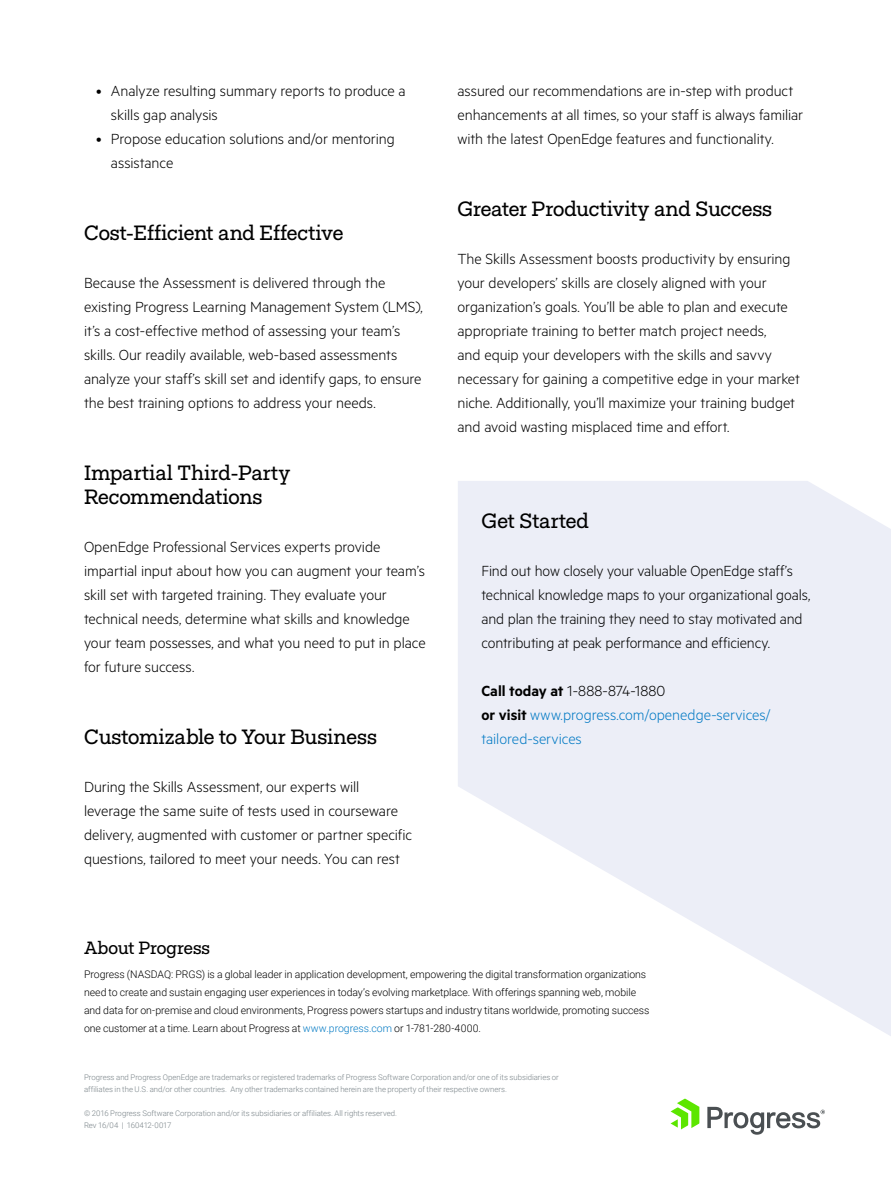
<style>
.page{position:relative;width:891px;height:1188px;background:#fff}
.page>*{position:absolute;margin:0;border:0;box-sizing:border-box;transform-origin:0 0}
.t1{font:21px/24px "Fakt Slab Pro";letter-spacing:-.01em;color:#000}
.t2{font:18px "Fakt Slab Pro";color:#000}
.t3{font:300 16.5px/24px "Metric";letter-spacing:-.005em;color:#000}
.t4{font:300 16.5px/24px "Metric";color:#037ac4}
.t5{font:300 10.5px/18px "Roboto";letter-spacing:-.005em;color:#000}
.t6{font:300 7.8px/12px "Roboto";color:#788287}
.s1{font-weight:600;color:#000}
.s2{color:#000}
.s3{color:#037ac4}
</style>
<div class="page">
<svg style="left:458px;top:481px;width:433px;height:555px;fill:#eceef7"></svg>
<svg style="left:671px;top:1099px;width:28px;height:30px"></svg>
<svg style="left:707px;top:1107px;width:118px;height:28px"></svg>
<p class="t3" style="left:111px;top:78px;width:296px;text-indent:-15px">• Analyze resulting summary reports to produce a skills gap analysis</p>
<p class="t3" style="left:111px;top:126px;width:285px;text-indent:-15px">• Propose education solutions and/or mentoring assistance</p>
<p class="t1" style="left:84px;top:221px;width:261px">Cost-Efficient and Effective</p>
<p class="t3" style="left:84px;top:270px;width:340px">Because the Assessment is delivered through the existing Progress Learning Management System (LMS), it’s a cost-effective method of assessing your team’s skills. Our readily available, web-based assessments analyze your staff’s skill set and identify gaps, to ensure the best training options to address your needs.</p>
<p class="t1" style="left:84px;top:461px;width:208px">Impartial Third-Party<br>Recommendations</p>
<p class="t3" style="left:84px;top:534px;width:343px">OpenEdge Professional Services experts provide impartial input about how you can augment your team’s skill set with targeted training. They evaluate your technical needs, determine what skills and knowledge your team possesses, and what you need to put in place for future success.</p>
<p class="t1" style="left:84px;top:725px;width:294px">Customizable to Your Business</p>
<p class="t3" style="left:84px;top:774px;width:330px">During the Skills Assessment, our experts will leverage the same suite of tests used in courseware delivery, augmented with customer or partner specific questions, tailored to meet your needs. You can rest</p>
<p class="t3" style="left:457px;top:78px;width:347px">assured our recommendations are in-step with product enhancements at all times, so your staff is always familiar with the latest OpenEdge features and functionality.</p>
<p class="t1" style="left:458px;top:197px;width:316px">Greater Productivity and Success</p>
<p class="t3" style="left:458px;top:246px;width:344px">The Skills Assessment boosts productivity by ensuring your developers’ skills are closely aligned with your organization’s goals. You’ll be able to plan and execute appropriate training to better match project needs,<br>and equip your developers with the skills and savvy necessary for gaining a competitive edge in your market niche. Additionally, you’ll maximize your training budget and avoid wasting misplaced time and effort.</p>
<p class="t1" style="left:482px;top:509px;width:109px">Get Started</p>
<p class="t3" style="left:482px;top:558px;width:330px">Find out how closely your valuable OpenEdge staff’s technical knowledge maps to your organizational goals, and plan the training they need to stay motivated and contributing at peak performance and efficiency.</p>
<p class="t4" style="left:482px;top:678px;width:291px"><span class="s1">Call today at</span> <span class="s2">1-888-874-1880<br></span><span class="s1">or visit</span> www.progress.com/openedge-services/ tailored-services</p>
<p class="t2" style="left:84px;top:936px;width:128px">About Progress</p>
<p class="t5" style="left:84px;top:965px;width:567px">Progress (NASDAQ: PRGS) is a global leader in application development, empowering the digital transformation organizations need to create and sustain engaging user experiences in today’s evolving marketplace. With offerings spanning web, mobile and data for on-premise and cloud environments, Progress powers startups and industry titans worldwide, promoting success one customer at a time. Learn about Progress at <span class="s3">www.progress.com</span> or 1-781-280-4000.</p>
<p class="t6" style="left:84px;top:1071px;width:476px">Progress and Progress OpenEdge are trademarks or registered trademarks of Progress Software Corporation and/or one of its subsidiaries or affiliates in the U.S. and/or other countries. Any other trademarks contained herein are the property of their respective owners.</p>
<p class="t6" style="left:84px;top:1107px;width:315px">© 2016 Progress Software Corporation and/or its subsidiaries or affiliates. All rights reserved.<br>Rev 16/04 | 160412-0017</p>
</div>
